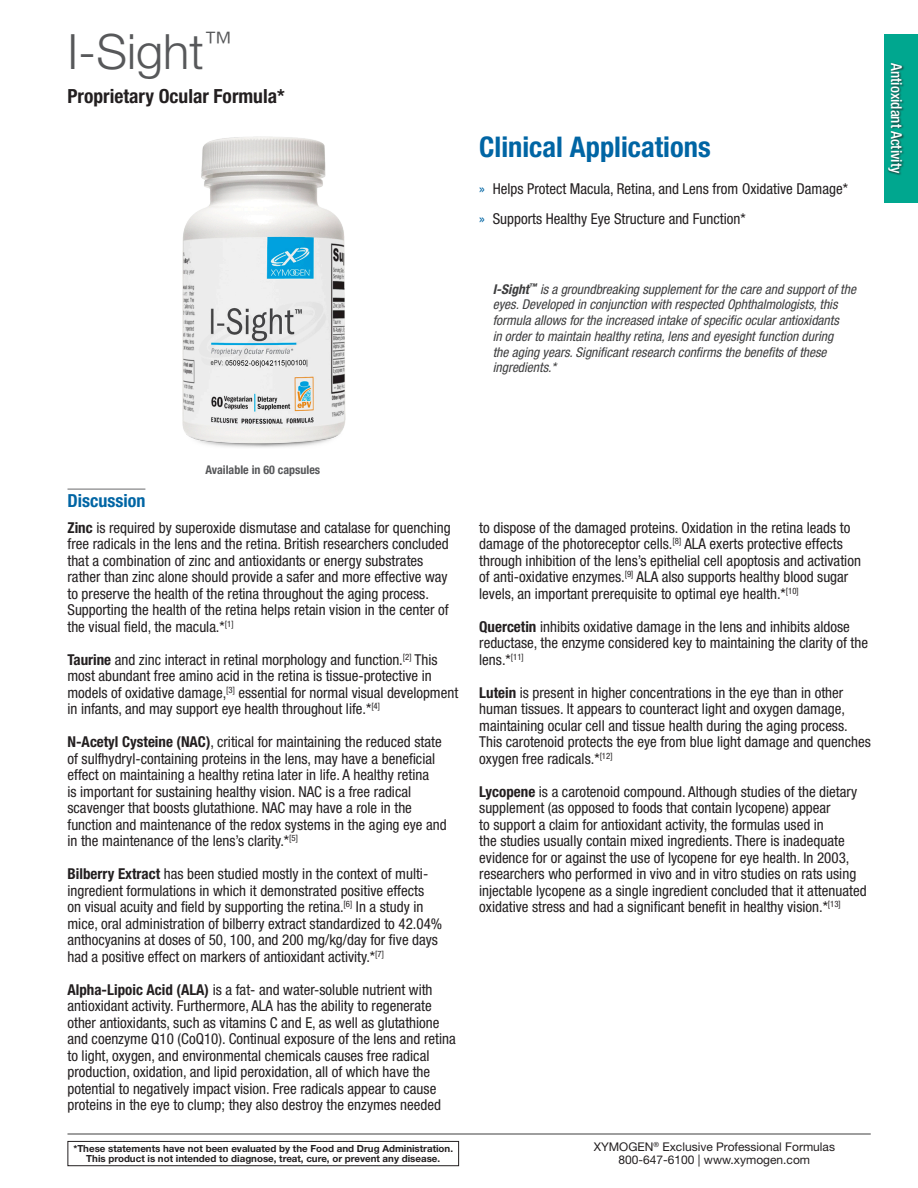
<style>
.page{position:relative;width:918px;height:1188px;background:#fff}
.page>*{position:absolute;margin:0;border:0;box-sizing:border-box;transform-origin:0 0}
.Product_title{font:300 48.75px "Helvetica Neue LT Std";color:#57585a}
.Clinical_Apps{font:700 condensed 28.5px "Helvetica Neue LT Std";color:#0065a4}
.Product_Name_subtitl{font:700 condensed 19.5px "Helvetica Neue LT Std";color:#231f20}
.Subhead{font:700 condensed 18px "Helvetica Neue LT Std";color:#0065a4}
.Product_descriptor{font:condensed 15px/16.5px "Helvetica Neue LT Std";color:#231f20}
.Category_product_nam{font:500 condensed 15px "Helvetica Neue LT Std";color:#fff}
.Text_under_Clinical{font:italic condensed 13.5px/15.8px "Helvetica Neue LT Std";color:#3e3e3f}
.t1{font:12px/13.5px "Helvetica Neue LT Std";color:#231f20;text-align:center}
.Also_available_txt{font:700 condensed 12px "Helvetica Neue LT Std";color:#57585a}
.t2{font:700 9.75px/10.5px "Helvetica Neue LT Std";color:#231f20;text-align:center}
.s1{color:#0065a4}
.s2{font-weight:700}
</style>
<div class="page">
<img style="left:182px;top:137px;width:163px;height:311px">
<div style="left:885px;top:34px;width:33px;height:168px;background:#00a78f"></div>
<div style="left:887px;top:62px;width:18px;height:114px;background:#231f20;opacity:.85"></div>
<hr style="left:68px;top:1134px;width:803px;height:1px;background:#3e3e3f">
<div style="left:68px;top:1141px;width:391px;height:25px;border:1px solid #231f20"></div>
<hr style="left:68px;top:489px;width:77px;height:1px;background:#69696c">
<p class="Product_title" style="left:68px;top:21px;width:166px">I-Sight<sup>™</sup></p>
<p class="Product_Name_subtitl" style="left:68px;top:84px;width:219px">Proprietary Ocular Formula*</p>
<p class="Clinical_Apps" style="left:479px;top:130px;width:233px">Clinical Applications</p>
<p class="Product_descriptor" style="left:479px;top:180px;width:370px"><span class="s1">»</span> Helps Protect Macula, Retina, and Lens from Oxidative Damage*</p>
<p class="Product_descriptor" style="left:479px;top:210px;width:268px"><span class="s1">»</span> Supports Healthy Eye Structure and Function*</p>
<p class="Text_under_Clinical" style="left:493px;top:281px;width:365px"><span class="s2">I-Sight</span><sup>™</sup> is a groundbreaking supplement for the care and support of the eyes. Developed in conjunction with respected Ophthalmologists, this formula allows for the increased intake of specific ocular antioxidants<br>in order to maintain healthy retina, lens and eyesight function during<br>the aging years. Significant research confirms the benefits of these ingredients.*</p>
<p class="Category_product_nam" style="left:906px;top:63px;width:111px;rotate:90deg">Antioxidant Activity</p>
<p class="Also_available_txt" style="left:205px;top:463px;width:116px">Available in 60 capsules</p>
<p class="Subhead" style="left:68px;top:489px;width:79px">Discussion</p>
<p class="Product_descriptor" style="left:68px;top:519px;width:385px"><span class="s2">Zinc</span> is required by superoxide dismutase and catalase for quenching free radicals in the lens and the retina. British researchers concluded that a combination of zinc and antioxidants or energy substrates rather than zinc alone should provide a safer and more effective way to preserve the health of the retina throughout the aging process.<br>Supporting the health of the retina helps retain vision in the center of the visual field, the macula.*<sup>[1]</sup></p>
<p class="Product_descriptor" style="left:68px;top:651px;width:392px"><span class="s2">Taurine</span> and zinc interact in retinal morphology and function.<sup>[2]</sup> This most abundant free amino acid in the retina is tissue-protective in models of oxidative damage,<sup>[3]</sup> essential for normal visual development in infants, and may support eye health throughout life.*<sup>[4]</sup></p>
<p class="Product_descriptor" style="left:68px;top:734px;width:381px"><span class="s2">N-Acetyl Cysteine (NAC)</span>, critical for maintaining the reduced state of sulfhydryl-containing proteins in the lens, may have a beneficial effect on maintaining a healthy retina later in life. A healthy retina<br>is important for sustaining healthy vision. NAC is a free radical scavenger that boosts glutathione. NAC may have a role in the function and maintenance of the redox systems in the aging eye and in the maintenance of the lens’s clarity.*<sup>[5]</sup></p>
<p class="Product_descriptor" style="left:68px;top:866px;width:376px"><span class="s2">Bilberry Extract</span> has been studied mostly in the context of multi&shy;ingredient formulations in which it demonstrated positive effects<br>on visual acuity and field by supporting the retina.<sup>[6]</sup> In a study in mice, oral administration of bilberry extract standardized to 42.04% anthocyanins at doses of 50, 100, and 200 mg/kg/day for five days had a positive effect on markers of antioxidant activity.*<sup>[7]</sup></p>
<p class="Product_descriptor" style="left:68px;top:981px;width:390px"><span class="s2">Alpha-Lipoic Acid (ALA)</span> is a fat- and water-soluble nutrient with antioxidant activity. Furthermore, ALA has the ability to regenerate other antioxidants, such as vitamins C and E, as well as glutathione and coenzyme Q10 (CoQ10). Continual exposure of the lens and retina to light, oxygen, and environmental chemicals causes free radical production, oxidation, and lipid peroxidation, all of which have the potential to negatively impact vision. Free radicals appear to cause proteins in the eye to clump; they also destroy the enzymes needed</p>
<p class="t2" style="left:73px;top:1143px;width:381px">*These statements have not been evaluated by the Food and Drug Administration.<br>This product is not intended to diagnose, treat, cure, or prevent any disease.</p>
<p class="Product_descriptor" style="left:479px;top:519px;width:383px">to dispose of the damaged proteins. Oxidation in the retina leads to damage of the photoreceptor cells.<sup>[8]</sup> ALA exerts protective effects through inhibition of the lens’s epithelial cell apoptosis and activation of anti-oxidative enzymes.<sup>[9]</sup> ALA also supports healthy blood sugar levels, an important prerequisite to optimal eye health.*<sup>[10]</sup></p>
<p class="Product_descriptor" style="left:479px;top:618px;width:390px"><span class="s2">Quercetin</span> inhibits oxidative damage in the lens and inhibits aldose reductase, the enzyme considered key to maintaining the clarity of the lens.*<sup>[11]</sup></p>
<p class="Product_descriptor" style="left:479px;top:684px;width:393px"><span class="s2">Lutein</span> is present in higher concentrations in the eye than in other human tissues. It appears to counteract light and oxygen damage, maintaining ocular cell and tissue health during the aging process.<br>This carotenoid protects the eye from blue light damage and quenches oxygen free radicals.*<sup>[12]</sup></p>
<p class="Product_descriptor" style="left:479px;top:783px;width:389px"><span class="s2">Lycopene</span> is a carotenoid compound. Although studies of the dietary supplement (as opposed to foods that contain lycopene) appear<br>to support a claim for antioxidant activity, the formulas used in<br>the studies usually contain mixed ingredients. There is inadequate evidence for or against the use of lycopene for eye health. In 2003, researchers who performed in vivo and in vitro studies on rats using injectable lycopene as a single ingredient concluded that it attenuated oxidative stress and had a significant benefit in healthy vision.*<sup>[13]</sup></p>
<p class="t1" style="left:594px;top:1140px;width:243px">XYMOGEN<sup>®</sup> Exclusive Professional Formulas<br>800-647-6100 | www.xymogen.com</p>
</div>
